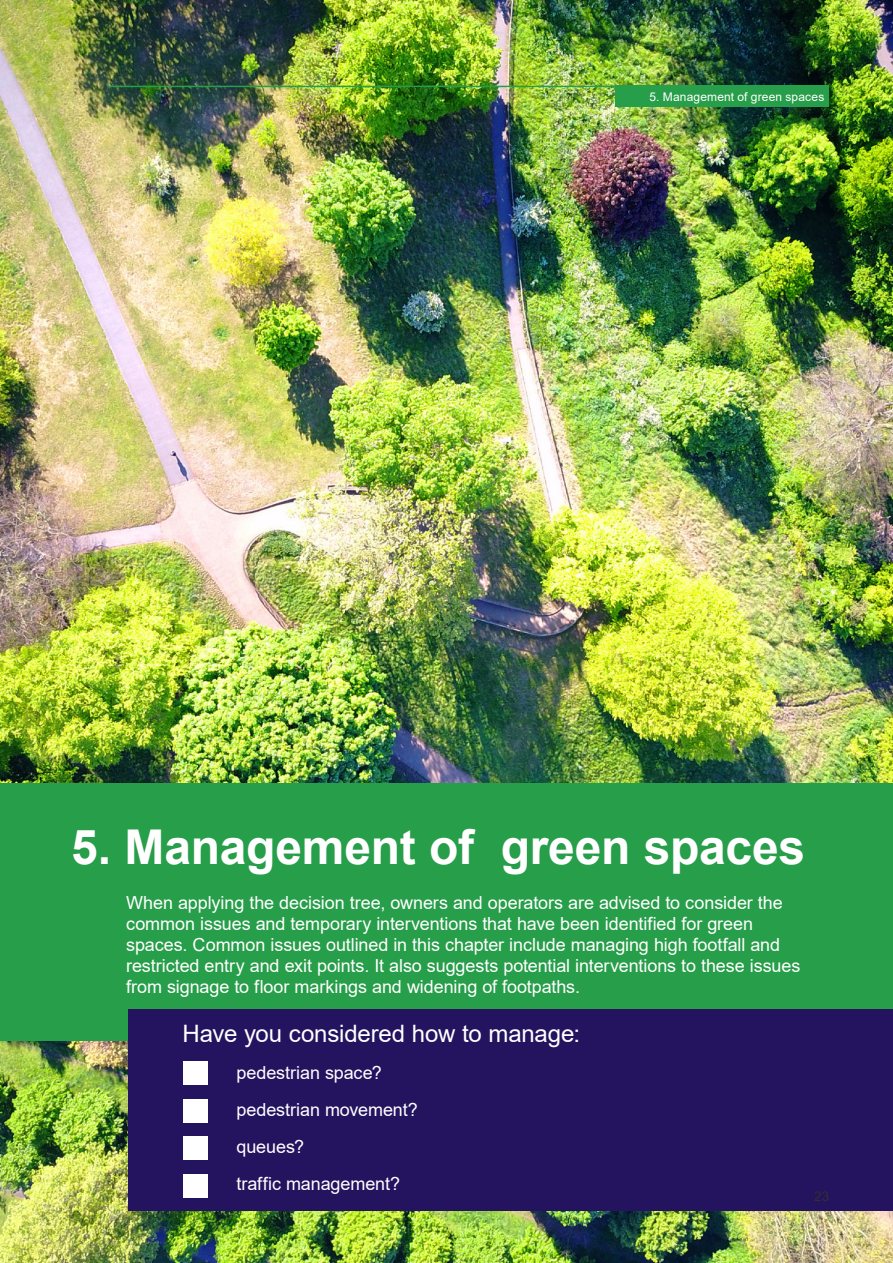
<style>
.page{position:relative;width:893px;height:1263px;background:#fff}
.page>*{position:absolute;margin:0;border:0;box-sizing:border-box;transform-origin:0 0}
.Heading_1{font:700 48px "Arial";letter-spacing:-.005em;color:#fff}
.Body_Text{font:24px "Arial";letter-spacing:-.01em;color:#fff}
.Body_Text-2{font:18px/21px "Arial";letter-spacing:-.005em;color:#fff}
.t1{font:13.5px "Arial";color:#312f30}
.little_titles{font:12px "Arial";letter-spacing:.01em;color:#fff}
</style>
<div class="page">
<img style="left:0;top:0;width:893px;height:1263px">
<div style="left:0;top:783px;width:893px;height:258px;background:#279e49"></div>
<div style="left:128px;top:1009px;width:765px;height:202px;background:#24135f"></div>
<div style="left:183px;top:1061px;width:25px;height:24px;background:#fff"></div>
<div style="left:183px;top:1098px;width:25px;height:24px;background:#fff"></div>
<div style="left:183px;top:1136px;width:25px;height:24px;background:#fff"></div>
<div style="left:183px;top:1174px;width:25px;height:24px;background:#fff"></div>
<div style="left:615px;top:86px;width:214px;height:21px;background:#279e49"></div>
<hr style="left:107px;top:86px;width:722px;height:1px;background:#279e49">
<p class="little_titles" style="left:649px;top:88px;width:176px">5. Management of green spaces</p>
<h1 class="Heading_1" style="left:71px;top:814px;width:736px">5. Management of green spaces</h1>
<p class="Body_Text-2" style="left:126px;top:892px;width:676px">When applying the decision tree, owners and operators are advised to consider the common issues and temporary interventions that have been identified for green spaces. Common issues outlined in this chapter include managing high footfall and restricted entry and exit points. It also suggests potential interventions to these issues from signage to floor markings and widening of footpaths.</p>
<p class="Body_Text" style="left:183px;top:1017px;width:399px">Have you considered how to manage:</p>
<p class="Body_Text-2" style="left:237px;top:1062px;width:147px">pedestrian space?</p>
<p class="Body_Text-2" style="left:237px;top:1099px;width:183px">pedestrian movement?</p>
<p class="Body_Text-2" style="left:237px;top:1136px;width:69px">queues?</p>
<p class="Body_Text-2" style="left:237px;top:1173px;width:165px">traffic management?</p>
<p class="t1" style="left:814px;top:1186px;width:17px">23</p>
</div>
